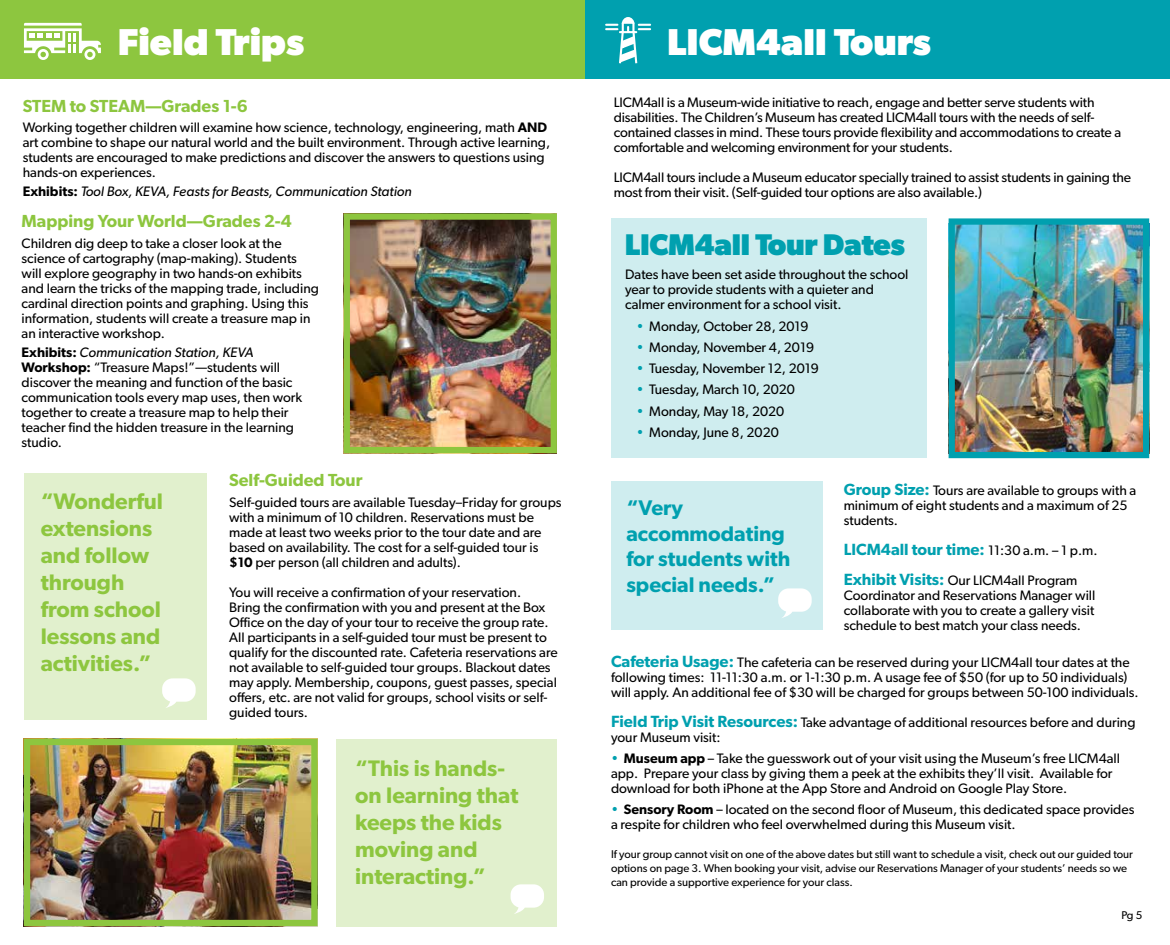
<style>
.page{position:relative;width:1170px;height:945px;background:#fff}
.page>*{position:absolute;margin:0;border:0;box-sizing:border-box;transform-origin:0 0}
.t1{font:700 37.5px "Gibson";color:#fff}
.t2{font:700 30px "Gibson";letter-spacing:-.01em;color:#00a0af}
.t3{font:600 22.5px/27px "Gibson";color:#8dc63f}
.t4{font:600 21.25px/25.5px "Gibson";color:#00a0af}
.t5{font:600 17.5px "Gibson";color:#8dc63f}
.t6{font:600 16.25px "Gibson";color:#00a0af}
.t7{font:13.75px/15px "Gibson";color:#000}
.t8{font:italic 13.75px "Gibson";color:#000}
.t9{font:11.25px/13.8px "Gibson";color:#000}
.s1{font-weight:600}
.s2{font-weight:600;font-style:normal}
.s3{font-style:italic}
.s4{color:#00a0af}
.s5{font-weight:600;font-size:16.25px;color:#00a0af}
.s6{font-weight:400;font-size:13.75px;color:#000}
</style>
<div class="page">
<div style="left:585px;top:0;width:585px;height:78px;background:#00a0af"></div>
<svg style="left:606px;top:17px;width:44px;height:47px"></svg>
<div style="left:611px;top:218px;width:315px;height:240px;background:#cfedef"></div>
<img style="left:956px;top:225px;width:186px;height:226px">
<div style="left:949px;top:218px;width:200px;height:240px;border:6px solid #00a0af"></div>
<div style="left:611px;top:482px;width:212px;height:148px;background:#cfedef"></div>
<svg style="left:778px;top:588px;width:34px;height:30px"></svg>
<div style="left:0;top:0;width:585px;height:78px;background:#8dc63f"></div>
<div style="left:24px;top:473px;width:183px;height:247px;background:#e1f0cd"></div>
<svg style="left:24px;top:23px;width:77px;height:37px"></svg>
<img style="left:351px;top:220px;width:199px;height:226px">
<div style="left:344px;top:213px;width:213px;height:240px;border:6px solid #8dc63f"></div>
<img style="left:31px;top:746px;width:280px;height:173px">
<div style="left:24px;top:739px;width:294px;height:187px;border:6px solid #8dc63f"></div>
<div style="left:337px;top:739px;width:220px;height:187px;background:#e1f0cd"></div>
<svg style="left:162px;top:678px;width:34px;height:30px"></svg>
<svg style="left:511px;top:884px;width:33px;height:30px"></svg>
<h1 class="t1" style="left:118px;top:20px;width:188px">Field Trips</h1>
<p class="t5" style="left:23px;top:95px;width:227px">STEM to STEAM—Grades 1-6</p>
<p class="t7" style="left:23px;top:120px;width:529px">Working together children will examine how science, technology, engineering, math <span class="s1">AND </span>art combine to shape our natural world and the built environment. Through active learning, students are encouraged to make predictions and discover the answers to questions using hands-on experiences.</p>
<p class="t8" style="left:23px;top:183px;width:391px"><span class="s2">Exhibits:</span> Tool Box, KEVA, Feasts for Beasts, Communication Station</p>
<p class="t5" style="left:22px;top:211px;width:272px">Mapping Your World—Grades 2-4</p>
<p class="t7" style="left:22px;top:236px;width:299px">Children dig deep to take a closer look at the science of cartography (map-making). Students will explore geography in two hands-on exhibits and learn the tricks of the mapping trade, including cardinal direction points and graphing. Using this information, students will create a treasure map in an interactive workshop.</p>
<p class="t7" style="left:22px;top:344px;width:282px"><span class="s1">Exhibits:</span> <span class="s3">Communication Station, KEVA </span><span class="s1">Workshop:</span> “Treasure Maps!”—students will discover the meaning and function of the basic communication tools every map uses, then work together to create a treasure map to help their teacher find the hidden treasure in the learning studio.</p>
<h3 class="t3" style="left:41px;top:487px;width:124px">“Wonderful extensions and follow through from school lessons and activities.”</h3>
<p class="t5" style="left:229px;top:470px;width:135px">Self-Guided Tour</p>
<p class="t7" style="left:229px;top:495px;width:334px">Self-guided tours are available Tuesday–Friday for groups with a minimum of 10 children. Reservations must be made at least two weeks prior to the tour date and are based on availability. The cost for a self-guided tour is <span class="s1">$10</span> per person (all children and adults).</p>
<p class="t7" style="left:229px;top:585px;width:330px">You will receive a confirmation of your reservation.<br>Bring the confirmation with you and present at the Box Office on the day of your tour to receive the group rate.<br>All participants in a self-guided tour must be present to qualify for the discounted rate. Cafeteria reservations are not available to self-guided tour groups. Blackout dates may apply. Membership, coupons, guest passes, special offers, etc. are not valid for groups, school visits or self&shy;guided tours.</p>
<h3 class="t3" style="left:355px;top:755px;width:165px">“This is hands&shy;on learning that keeps the kids moving and interacting.”</h3>
<h1 class="t1" style="left:667px;top:20px;width:265px">LICM4all Tours</h1>
<p class="t7" style="left:614px;top:95px;width:509px">LICM4all is a Museum-wide initiative to reach, engage and better serve students with disabilities. The Children’s Museum has created LICM4all tours with the needs of self&shy;contained classes in mind. These tours provide flexibility and accommodations to create a comfortable and welcoming environment for your students.</p>
<p class="t7" style="left:614px;top:170px;width:519px">LICM4all tours include a Museum educator specially trained to assist students in gaining the most from their visit. (Self-guided tour options are also available.)</p>
<h2 class="t2" style="left:625px;top:226px;width:282px">LICM4all Tour Dates</h2>
<p class="t7" style="left:625px;top:267px;width:285px">Dates have been set aside throughout the school year to provide students with a quieter and calmer environment for a school visit.</p>
<p class="t7" style="left:636px;top:318px;width:174px"><span class="s4">•</span> Monday, October 28, 2019</p>
<p class="t7" style="left:636px;top:339px;width:179px"><span class="s4">•</span> Monday, November 4, 2019</p>
<p class="t7" style="left:636px;top:361px;width:184px"><span class="s4">•</span> Tuesday, November 12, 2019</p>
<p class="t7" style="left:636px;top:382px;width:160px"><span class="s4">•</span> Tuesday, March 10, 2020</p>
<p class="t7" style="left:636px;top:403px;width:149px"><span class="s4">•</span> Monday, May 18, 2020</p>
<p class="t7" style="left:636px;top:424px;width:144px"><span class="s4">•</span> Monday, June 8, 2020</p>
<h3 class="t4" style="left:626px;top:495px;width:165px">“Very accommodating for students with special needs.”</h3>
<p class="t7" style="left:844px;top:482px;width:294px"><span class="s5">Group Size:</span> Tours are available to groups with a minimum of eight students and a maximum of 25 students.</p>
<p class="t6" style="left:844px;top:539px;width:255px">LICM4all tour time: <span class="s6">11:30 a.m. – 1 p.m.</span></p>
<p class="t7" style="left:844px;top:572px;width:253px"><span class="s5">Exhibit Visits:</span> Our LICM4all Program Coordinator and Reservations Manager will collaborate with you to create a gallery visit schedule to best match your class needs.</p>
<p class="t7" style="left:611px;top:654px;width:529px"><span class="s5">Cafeteria Usage:</span> The cafeteria can be reserved during your LICM4all tour dates at the following times: 11-11:30 a.m. or 1-1:30 p.m. A usage fee of $50 (for up to 50 individuals) will apply. An additional fee of $30 will be charged for groups between 50-100 individuals.</p>
<p class="t7" style="left:611px;top:714px;width:526px"><span class="s5">Field Trip Visit Resources:</span> Take advantage of additional resources before and during your Museum visit:</p>
<p class="t7" style="left:611px;top:751px;width:511px"><span class="s4">•</span> <span class="s1">Museum app</span> – Take the guesswork out of your visit using the Museum’s free LICM4all app. Prepare your class by giving them a peek at the exhibits they’ll visit. Available for download for both iPhone at the App Store and Android on Google Play Store.</p>
<p class="t7" style="left:611px;top:802px;width:525px"><span class="s4">•</span> <span class="s1">Sensory Room</span> – located on the second floor of Museum, this dedicated space provides a respite for children who feel overwhelmed during this Museum visit.</p>
<p class="t9" style="left:611px;top:847px;width:523px">If your group cannot visit on one of the above dates but still want to schedule a visit, check out our guided tour options on page 3. When booking your visit, advise our Reservations Manager of your students’ needs so we can provide a supportive experience for your class.</p>
<p class="t9" style="left:1121px;top:908px;width:22px">Pg 5</p>
</div>
